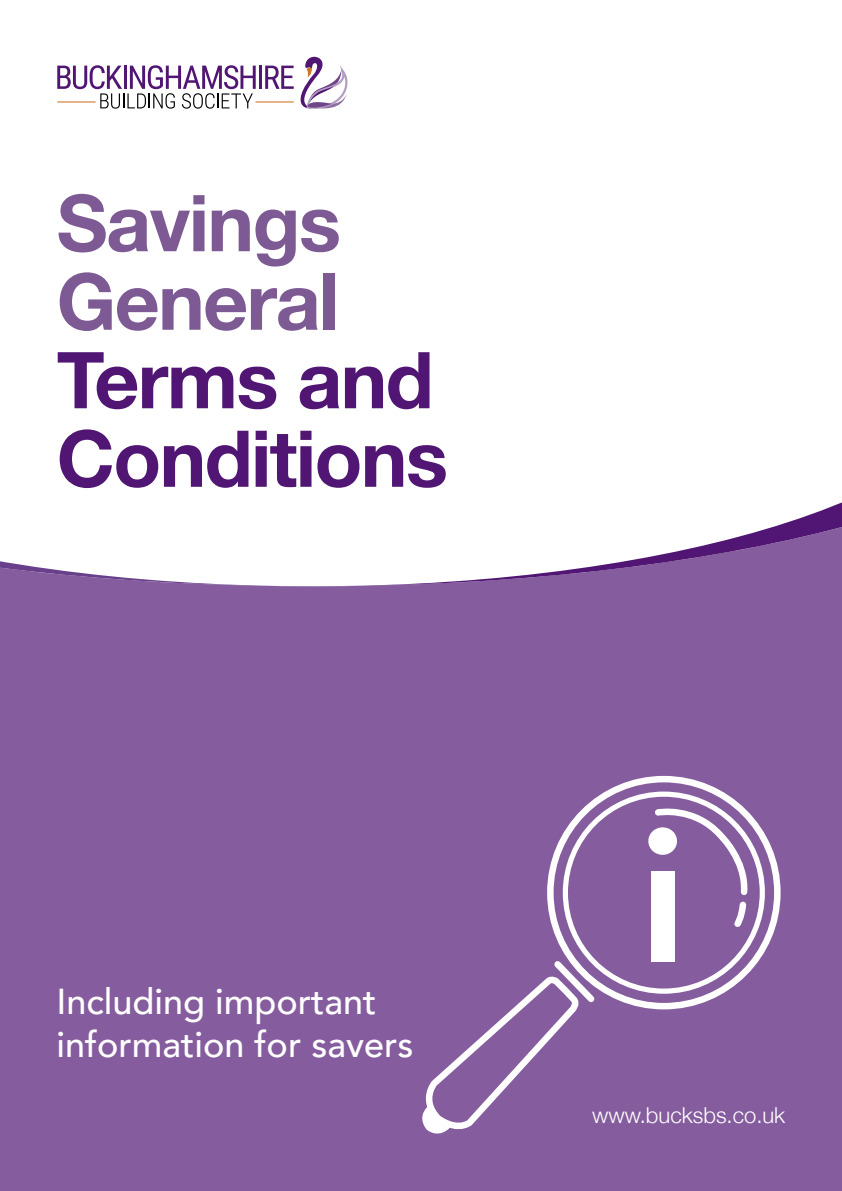
<style>
.page{position:relative;width:842px;height:1191px;background:#fff}
.page>*{position:absolute;margin:0;border:0;box-sizing:border-box;transform-origin:0 0}
.t1{font:700 78.4px/78.4px "Helvetica Neue";letter-spacing:-.02em;color:#511673}
.t2{font:700 78.4px/78.4px "Helvetica Neue";letter-spacing:-.02em;color:#7e5a95}
.t3{font:500 36px/43.2px "Avenir";color:#fff}
.t4{font:300 22px "Helvetica Neue";color:#fff}
</style>
<div class="page">
<div style="left:0;top:586px;width:842px;height:605px;background:#855c9d"></div>
<svg style="left:0;top:561px;width:278px;height:25px"></svg>
<svg style="left:346px;top:502px;width:496px;height:84px"></svg>
<svg style="left:416px;top:955px;width:184px;height:184px;background:#926ea7"></svg>
<div style="left:651px;top:871px;width:23px;height:90px;background:#fff"></div>
<svg style="left:648px;top:827px;width:29px;height:28px"></svg>
<svg style="left:652px;top:806px;width:98px;height:124px"></svg>
<div style="left:547px;top:776px;width:234px;height:233px;border:6px solid #fff;border-radius:50%"></div>
<div style="left:563px;top:791px;width:202px;height:202px;border:5px solid #fff;border-radius:50%"></div>
<hr style="left:259px;top:66px;width:3px;height:23px;background:#511673">
<svg style="left:265px;top:57px;width:83px;height:52px"></svg>
<hr style="left:255px;top:101px;width:39px;height:1px;background:#cd7829">
<svg style="left:57px;top:65px;width:199px;height:44px"></svg>
<h1 class="t2" style="left:57px;top:186px;width:286px">Savings<br>General</h1>
<h1 class="t1" style="left:57px;top:343px;width:393px">Terms and<br>Conditions</h1>
<p class="t3" style="left:57px;top:978px;width:358px">Including important information for savers</p>
<p class="t4" style="left:592px;top:1097px;width:195px">www.bucksbs.co.uk</p>
</div>
